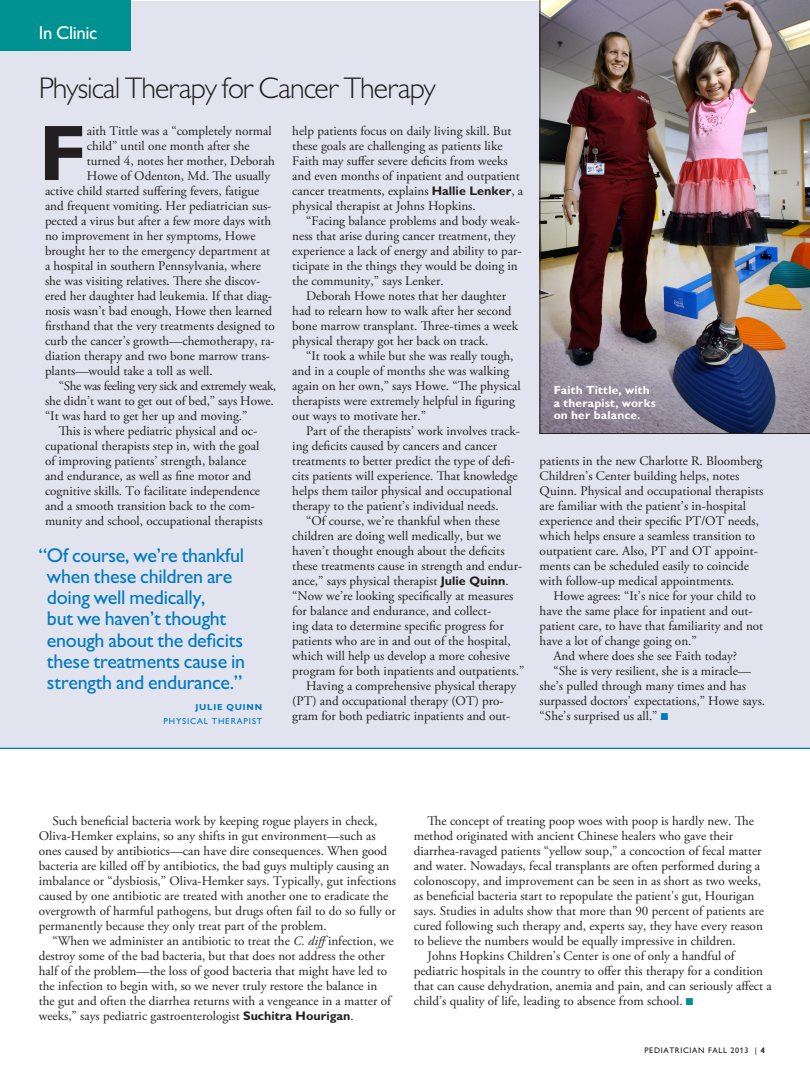
<style>
.page{position:relative;width:810px;height:1080px;background:#fff}
.page>*{position:absolute;margin:0;border:0;box-sizing:border-box;transform-origin:0 0}
.text__1_drop{font:700 79.12px "Gill Sans MT Std";color:#231f20}
.Head_20pt{font:300 30px "Gill Sans MT Std";letter-spacing:-.03em;color:#231f20}
.callout{font:500 20px/21.2px "Gill Sans MT Std";letter-spacing:-.015em;color:#0079c2}
.t1{font:500 18.75px "Gill Sans MT Std";letter-spacing:-.02em;color:#fff}
.text__2{font:13.12px/15px "Adobe Garamond Pro";color:#231f20}
.text__1_drop-2{font:13.12px "Adobe Garamond Pro";color:#231f20}
.t2{font:700 11.88px/12.5px "Gill Sans MT Std";letter-spacing:.01em;color:#fff}
.Callout_attrib{font:500 8.75px "Gill Sans MT Std";letter-spacing:.1em;color:#0079c2}
.Callout_attrib-2{font:700 8.75px "Gill Sans MT Std";letter-spacing:.1em;color:#0079c2}
.t3{font:500 8.12px "Gill Sans MT Std";letter-spacing:.075em;color:#231f20}
.s1{font-family:"Gill Sans MT Std";font-weight:700;font-size:12.5px}
.s2{color:#0079c2}
.s3{font-style:italic}
.s4{color:#009290}
.s5{font-weight:700}
</style>
<div class="page">
<div style="left:0;top:1px;width:810px;height:748px;background:#e1e4ee"></div>
<img style="left:540px;top:0;width:270px;height:434px">
<div style="left:0;top:0;width:131px;height:51px;background:#009290"></div>
<hr style="left:0;top:748px;width:810px;height:1px;background:#0079c2">
<p class="t1" style="left:39px;top:22px;width:60px">In Clinic</p>
<p class="Head_20pt" style="left:39px;top:70px;width:399px">Physical Therapy for Cancer Therapy</p>
<p class="text__1_drop" style="left:39px;top:104px;width:49px">F</p>
<p class="text__1_drop-2" style="left:87px;top:123px;width:186px">aith Tittle was a “completely normal</p>
<p class="text__1_drop-2" style="left:87px;top:138px;width:165px">child” until one month after she</p>
<p class="text__1_drop-2" style="left:87px;top:153px;width:190px">turned 4, notes her mother, Deborah</p>
<p class="text__1_drop-2" style="left:87px;top:168px;width:185px">Howe of Odenton, Md. The usually</p>
<p class="text__1_drop-2" style="left:45px;top:183px;width:216px">active child started suffering fevers, fatigue</p>
<p class="text__1_drop-2" style="left:45px;top:198px;width:228px">and frequent vomiting. Her pediatrician sus-</p>
<p class="text__1_drop-2" style="left:45px;top:213px;width:228px">pected a virus but after a few more days with</p>
<p class="text__1_drop-2" style="left:45px;top:228px;width:212px">no improvement in her symptoms, Howe</p>
<p class="text__1_drop-2" style="left:45px;top:243px;width:227px">brought her to the emergency department at</p>
<p class="text__1_drop-2" style="left:45px;top:258px;width:217px">a hospital in southern Pennsylvania, where</p>
<p class="text__1_drop-2" style="left:45px;top:273px;width:217px">she was visiting relatives. There she discov-</p>
<p class="text__1_drop-2" style="left:45px;top:288px;width:229px">ered her daughter had leukemia. If that diag-</p>
<p class="text__1_drop-2" style="left:45px;top:303px;width:229px">nosis wasn’t bad enough, Howe then learned</p>
<p class="text__1_drop-2" style="left:45px;top:318px;width:232px">firsthand that the very treatments designed to</p>
<p class="text__1_drop-2" style="left:45px;top:333px;width:231px">curb the cancer’s growth—chemotherapy, ra-</p>
<p class="text__1_drop-2" style="left:45px;top:348px;width:227px">diation therapy and two bone marrow trans-</p>
<p class="text__1_drop-2" style="left:45px;top:363px;width:169px">plants—would take a toll as well.</p>
<p class="text__2" style="left:45px;top:379px;width:233px;text-indent:14px">“She was feeling very sick and extremely weak, she didn’t want to get out of bed,” says Howe. “It was hard to get her up and moving.”</p>
<p class="text__2" style="left:45px;top:424px;width:219px;text-indent:14px">This is where pediatric physical and oc&shy;cupational therapists step in, with the goal of improving patients’ strength, balance and endurance, as well as fine motor and cognitive skills. To facilitate independence and a smooth transition back to the com&shy;munity and school, occupational therapists</p>
<p class="callout" style="left:47px;top:544px;width:200px;text-indent:-8px">“Of course, we’re thankful when these children are doing well medically,<br>but we haven’t thought enough about the deficits these treatments cause in strength and endurance.”</p>
<p class="Callout_attrib-2" style="left:195px;top:702px;width:68px">JULIE QUINN</p>
<p class="Callout_attrib" style="left:163px;top:716px;width:100px">PHYSICAL THERAPIST</p>
<p class="text__2" style="left:292px;top:124px;width:232px">help patients focus on daily living skill. But these goals are challenging as patients like Faith may suffer severe deficits from weeks and even months of inpatient and outpatient cancer treatments, explains <span class="s1">Hallie Lenker</span>, a physical therapist at Johns Hopkins.</p>
<p class="text__2" style="left:292px;top:214px;width:231px;text-indent:14px">“Facing balance problems and body weak&shy;ness that arise during cancer treatment, they experience a lack of energy and ability to par&shy;ticipate in the things they would be doing in the community,” says Lenker.</p>
<p class="text__2" style="left:292px;top:289px;width:227px;text-indent:14px">Deborah Howe notes that her daughter had to relearn how to walk after her second bone marrow transplant. Three-times a week physical therapy got her back on track.</p>
<p class="text__2" style="left:292px;top:349px;width:230px;text-indent:14px">“It took a while but she was really tough, and in a couple of months she was walking again on her own,” says Howe. “The physical therapists were extremely helpful in figuring out ways to motivate her.”</p>
<p class="text__2" style="left:292px;top:424px;width:229px;text-indent:14px">Part of the therapists’ work involves track&shy;ing deficits caused by cancers and cancer treatments to better predict the type of defi&shy;cits patients will experience. That knowledge helps them tailor physical and occupational therapy to the patient’s individual needs.</p>
<p class="text__2" style="left:292px;top:514px;width:234px;text-indent:14px">“Of course, we’re thankful when these children are doing well medically, but we haven’t thought enough about the deficits these treatments cause in strength and endur&shy;ance,” says physical therapist <span class="s1">Julie Quinn</span>. “Now we’re looking specifically at measures for balance and endurance, and collect-<br>ing data to determine specific progress for patients who are in and out of the hospital, which will help us develop a more cohesive program for both inpatients and outpatients.”</p>
<p class="text__2" style="left:292px;top:679px;width:225px;text-indent:14px">Having a comprehensive physical therapy (PT) and occupational therapy (OT) pro&shy;gram for both pediatric inpatients and out-</p>
<p class="t2" style="left:554px;top:384px;width:104px">Faith Tittle, with a therapist, works on her balance.</p>
<p class="text__2" style="left:540px;top:454px;width:225px">patients in the new Charlotte R. Bloomberg Children’s Center building helps, notes Quinn. Physical and occupational therapists are familiar with the patient’s in-hospital experience and their specific PT/OT needs, which helps ensure a seamless transition to outpatient care. Also, PT and OT appoint&shy;ments can be scheduled easily to coincide with follow-up medical appointments.</p>
<p class="text__2" style="left:540px;top:589px;width:225px;text-indent:14px">Howe agrees: “It’s nice for your child to have the same place for inpatient and out&shy;patient care, to have that familiarity and not have a lot of change going on.”</p>
<p class="text__2" style="left:553px;top:649px;width:185px">And where does she see Faith today?</p>
<p class="text__2" style="left:540px;top:664px;width:227px;text-indent:14px">“She is very resilient, she is a miracle— she’s pulled through many times and has surpassed doctors’ expectations,” Howe says. “She’s surprised us all.” <span class="s2">■</span></p>
<p class="text__2" style="left:39px;top:814px;width:359px;text-indent:14px">Such beneficial bacteria work by keeping rogue players in check, Oliva-Hemker explains, so any shifts in gut environment—such as ones caused by antibiotics—can have dire consequences. When good bacteria are killed off by antibiotics, the bad guys multiply causing an imbalance or “dysbiosis,” Oliva-Hemker says. Typically, gut infections caused by one antibiotic are treated with another one to eradicate the overgrowth of harmful pathogens, but drugs often fail to do so fully or permanently because they only treat part of the problem.</p>
<p class="text__2" style="left:39px;top:934px;width:356px;text-indent:14px">“When we administer an antibiotic to treat the <span class="s3">C. diff</span>infection, we destroy some of the bad bacteria, but that does not address the other half of the problem—the loss of good bacteria that might have led to the infection to begin with, so we never truly restore the balance in the gut and often the diarrhea returns with a vengeance in a matter of weeks,” says pediatric gastroenterologist <span class="s1">Suchitra Hourigan</span>.</p>
<p class="text__2" style="left:414px;top:814px;width:352px;text-indent:14px">The concept of treating poop woes with poop is hardly new. The method originated with ancient Chinese healers who gave their diarrhea-ravaged patients “yellow soup,” a concoction of fecal matter and water. Nowadays, fecal transplants are often performed during a colonoscopy, and improvement can be seen in as short as two weeks, as beneficial bacteria start to repopulate the patient's gut, Hourigan says. Studies in adults show that more than 90 percent of patients are cured following such therapy and, experts say, they have every reason to believe the numbers would be equally impressive in children.</p>
<p class="text__2" style="left:414px;top:949px;width:360px;text-indent:14px">Johns Hopkins Children’s Center is one of only a handful of pediatric hospitals in the country to offer this therapy for a condition that can cause dehydration, anemia and pain, and can seriously affect a child’s quality of life, leading to absence from school. <span class="s4">■</span></p>
<p class="t3" style="left:645px;top:1045px;width:122px">PEDIATRICIAN FALL 2013 | <span class="s5">4</span></p>
</div>
